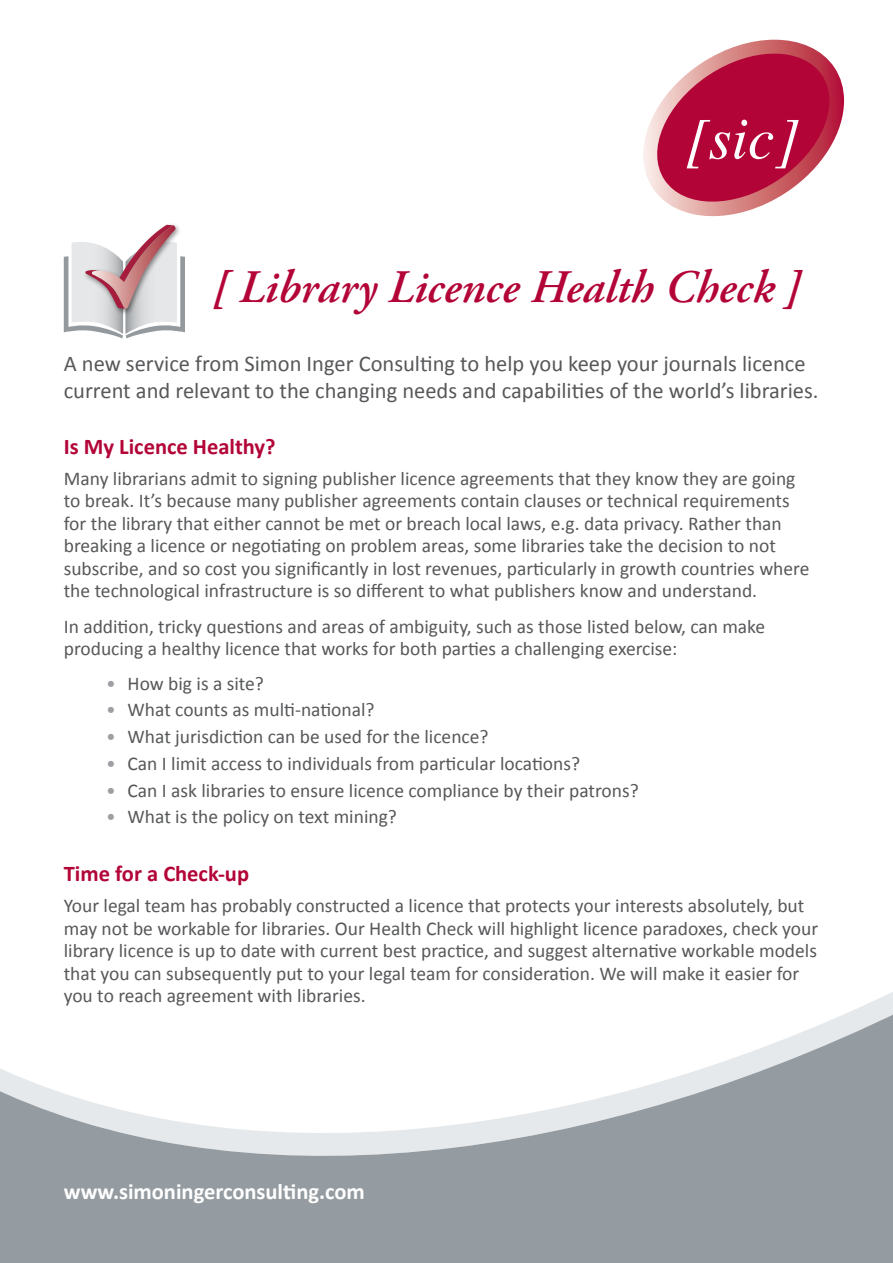
<style>
.page{position:relative;width:893px;height:1263px;background:#fff}
.page>*{position:absolute;margin:0;border:0;box-sizing:border-box;transform-origin:0 0}
.t1{font:italic 600 46.5px "Adobe Garamond Pro";color:#b30437}
.t2{font:22.5px/27px "Calibri";color:#57585a}
.t3{font:700 22.5px "Calibri";color:#b30437}
.t4{font:700 22.5px "Calibri";color:#fff}
.t5{font:19.5px/22.5px "Calibri";color:#57585a}
.s1{font-weight:700}
.s2{color:#9d9fa2}
</style>
<div class="page">
<svg style="left:643px;top:40px;width:201px;height:177px"></svg>
<svg style="left:64px;top:225px;width:121px;height:113px"></svg>
<svg style="left:0;top:992px;width:893px;height:271px;fill:#959ca1"></svg>
<h1 class="t1" style="left:212px;top:261px;width:591px"><span class="s1">[</span> Library Licence Health Check <span class="s1">]</span></h1>
<p class="t2" style="left:64px;top:350px;width:756px">A new service from Simon Inger Consulting to help you keep your journals licence current and relevant to the changing needs and capabilities of the world’s libraries.</p>
<p class="t3" style="left:64px;top:432px;width:213px">Is My Licence Healthy?</p>
<p class="t5" style="left:64px;top:467px;width:747px">Many librarians admit to signing publisher licence agreements that they know they are going to break. It’s because many publisher agreements contain clauses or technical requirements for the library that either cannot be met or breach local laws, e.g. data privacy. Rather than breaking a licence or negotiating on problem areas, some libraries take the decision to not subscribe, and so cost you significantly in lost revenues, particularly in growth countries where the technological infrastructure is so different to what publishers know and understand.</p>
<p class="t5" style="left:64px;top:615px;width:703px">In addition, tricky questions and areas of ambiguity, such as those listed below, can make producing a healthy licence that works for both parties a challenging exercise:</p>
<p class="t5" style="left:106px;top:672px;width:159px"><span class="s2">•</span> How big is a site?</p>
<p class="t5" style="left:106px;top:699px;width:270px"><span class="s2">•</span> What counts as multi-national?</p>
<p class="t5" style="left:106px;top:725px;width:384px"><span class="s2">•</span> What jurisdiction can be used for the licence?</p>
<p class="t5" style="left:106px;top:752px;width:475px"><span class="s2">•</span> Can I limit access to individuals from particular locations?</p>
<p class="t5" style="left:106px;top:779px;width:534px"><span class="s2">•</span> Can I ask libraries to ensure licence compliance by their patrons?</p>
<p class="t5" style="left:106px;top:806px;width:292px"><span class="s2">•</span> What is the policy on text mining?</p>
<p class="t3" style="left:64px;top:859px;width:187px">Time for a Check-up</p>
<p class="t5" style="left:64px;top:895px;width:756px">Your legal team has probably constructed a licence that protects your interests absolutely, but may not be workable for libraries. Our Health Check will highlight licence paradoxes, check your library licence is up to date with current best practice, and suggest alternative workable models that you can subsequently put to your legal team for consideration. We will make it easier for you to reach agreement with libraries.</p>
<p class="t4" style="left:64px;top:1177px;width:302px">www.simoningerconsulting.com</p>
</div>
